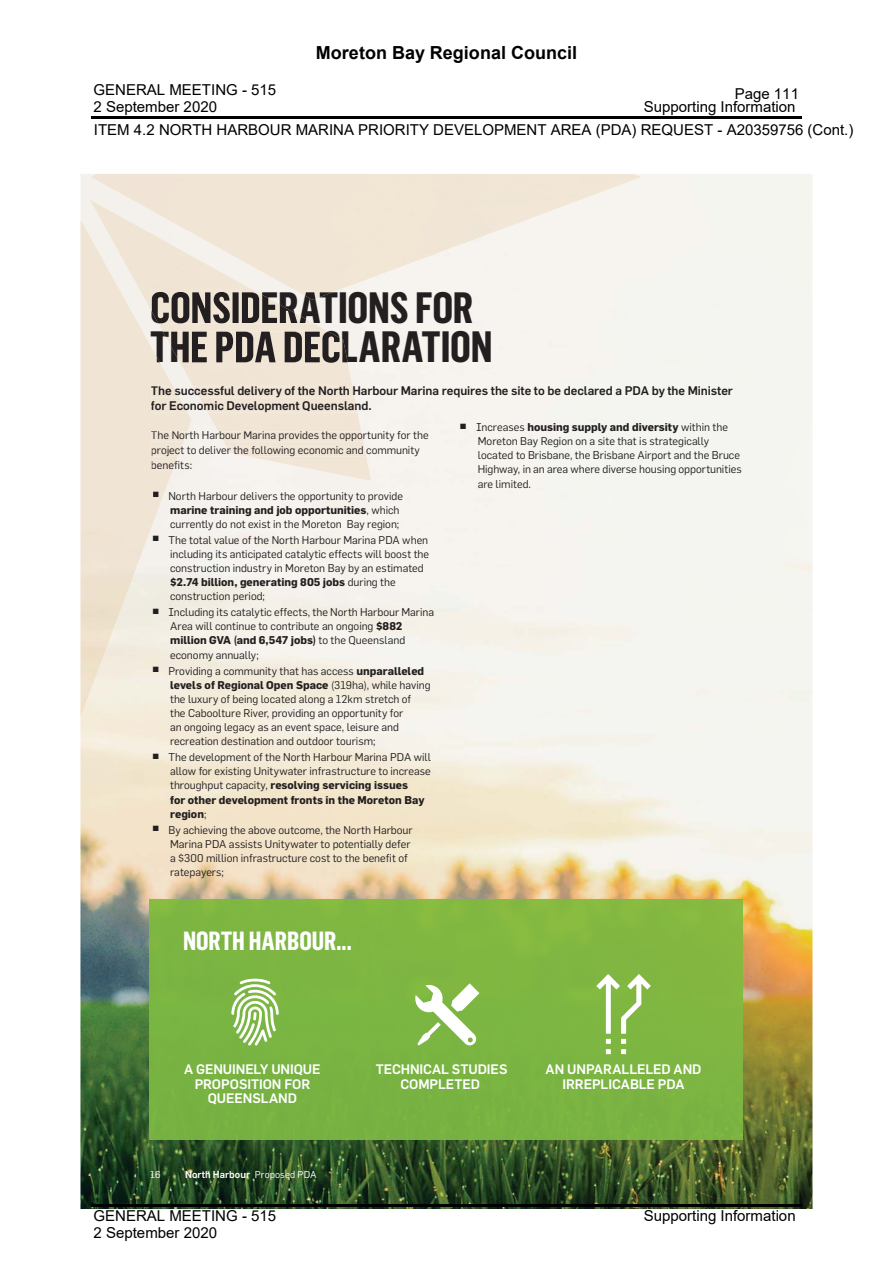
<style>
.page{position:relative;width:893px;height:1263px;background:#fff}
.page>*{position:absolute;margin:0;border:0;box-sizing:border-box;transform-origin:0 0}
.t1{font:700 43.05px/39.3px "Flama Cond";letter-spacing:-.005em;color:#231f20}
.t2{font:700 25.8px "Flama Cond";color:#fff}
.t3{font:700 18px "Arial";color:#000}
.t4{font:15px/17.2px "Arial";color:#000}
.t5{font:15px "Arial";color:#000}
.t6{font:500 13.5px/14.7px "Flama";letter-spacing:-.01em;color:#fff;text-align:center}
.t7{font:500 12.3px/14.7px "Flama";letter-spacing:-.005em;color:#231f20}
.t8{font:11.1px/14.1px "Flama";color:#231f20}
.t9{font:500 9.9px "Flama";letter-spacing:.005em;color:#fff}
.t10{font:9.9px "Flama";color:#fff}
.t11{font:7.35px "Flama";color:#231f20}
.s1{font-weight:700}
.s2{font-weight:400}
</style>
<div class="page">
<img style="left:80px;top:174px;width:732px;height:1035px">
<div style="left:150px;top:900px;width:593px;height:239px;background:#7cb542"></div>
<svg style="left:231px;top:979px;width:48px;height:67px"></svg>
<svg style="left:414px;top:983px;width:65px;height:63px"></svg>
<svg style="left:596px;top:974px;width:55px;height:80px"></svg>
<img style="left:80px;top:219px;width:112px;height:498px">
<img style="left:151px;top:386px;width:28px;height:12px">
<img style="left:151px;top:401px;width:29px;height:11px">
<img style="left:151px;top:431px;width:29px;height:11px">
<img style="left:152px;top:446px;width:28px;height:10px">
<img style="left:152px;top:461px;width:24px;height:8px">
<svg style="left:153px;top:492px;width:5px;height:5px"></svg>
<img style="left:151px;top:346px;width:9px;height:17px">
<img style="left:180px;top:363px;width:191px;height:118px">
<img style="left:193px;top:386px;width:162px;height:12px">
<div style="left:201px;top:401px;width:157px;height:11px;background:#f1e5d6"></div>
<img style="left:218px;top:431px;width:145px;height:11px">
<img style="left:226px;top:446px;width:140px;height:10px">
<img style="left:90px;top:292px;width:238px;height:39px">
<img style="left:152px;top:292px;width:162px;height:32px">
<img style="left:163px;top:331px;width:185px;height:32px">
<img style="left:90px;top:174px;width:552px;height:118px">
<img style="left:298px;top:292px;width:6px;height:8px">
<img style="left:304px;top:292px;width:30px;height:8px">
<hr style="left:91px;top:116px;width:711px;height:3px;background:#000">
<hr style="left:91px;top:1205px;width:711px;height:2px;background:#000">
<h3 class="t4" style="left:94px;top:81px;width:184px">GENERAL MEETING - 515<br>2 September 2020</h3>
<h3 class="t3" style="left:316px;top:43px;width:263px">Moreton Bay Regional Council</h3>
<h3 class="t5" style="left:735px;top:83px;width:66px">Page 111</h3>
<h3 class="t4" style="left:644px;top:98px;width:153px">Supporting Information</h3>
<h3 class="t5" style="left:94px;top:119px;width:761px">ITEM 4.2 NORTH HARBOUR MARINA PRIORITY DEVELOPMENT AREA (PDA) REQUEST - A20359756 (Cont.)</h3>
<h1 class="t1" style="left:150px;top:286px;width:344px">CONSIDERATIONS FOR<br>THE PDA DECLARATION</h1>
<p class="t7" style="left:151px;top:384px;width:583px">The successful delivery of the North Harbour Marina requires the site to be declared a PDA by the Minister for Economic Development Queensland.</p>
<p class="t8" style="left:151px;top:429px;width:279px;line-height:14.7px">The North Harbour Marina provides the opportunity for the project to deliver the following economic and community benefits:</p>
<p class="t8" style="left:168px;top:490px;width:236px">North Harbour delivers the opportunity to provide <span class="s1">marine training and job opportunities</span>, which currently do not exist in the Moreton Bay region;</p>
<p class="t8" style="left:170px;top:534px;width:261px;text-indent:-17px"><sup>π</sup> The total value of the North Harbour Marina PDA when including its anticipated catalytic effects will boost the construction industry in Moreton Bay by an estimated <span class="s1">$2.74 billion, generating 805 jobs</span> during the construction period;</p>
<p class="t8" style="left:170px;top:606px;width:266px;text-indent:-17px"><sup>π</sup> Including its catalytic effects, the North Harbour Marina Area will continue to contribute an ongoing <span class="s1">$882 million GVA (and 6,547 jobs)</span> to the Queensland economy annually;</p>
<p class="t8" style="left:170px;top:664px;width:262px;text-indent:-17px"><sup>π</sup> Providing a community that has access <span class="s1">unparalleled levels of Regional Open Space</span> (319ha), while having the luxury of being located along a 12km stretch of<br>the Caboolture River, providing an opportunity for<br>an ongoing legacy as an event space, leisure and recreation destination and outdoor tourism;</p>
<p class="t8" style="left:170px;top:751px;width:262px;text-indent:-17px"><sup>π</sup> The development of the North Harbour Marina PDA will allow for existing Unitywater infrastructure to increase throughput capacity, <span class="s1">resolving servicing issues<br>for other development fronts in the Moreton Bay region</span>;</p>
<p class="t8" style="left:170px;top:823px;width:244px;text-indent:-17px"><sup>π</sup> By achieving the above outcome, the North Harbour Marina PDA assists Unitywater to potentially defer a $300 million infrastructure cost to the benefit of ratepayers;</p>
<p class="t8" style="left:478px;top:421px;width:265px;text-indent:-17px"><sup>π</sup> Increases <span class="s1">housing supply and diversity</span> within the Moreton Bay Region on a site that is strategically located to Brisbane, the Brisbane Airport and the Bruce Highway, in an area where diverse housing opportunities are limited.</p>
<p class="t11" style="left:153px;top:492px;width:8px">π</p>
<h2 class="t2" style="left:183px;top:924px;width:170px">NORTH HARBOUR...</h2>
<p class="t6" style="left:184px;top:1063px;width:138px">A GENUINELY UNIQUE<br>PROPOSITION FOR<br>QUEENSLAND</p>
<p class="t6" style="left:376px;top:1063px;width:133px">TECHNICAL STUDIES<br>COMPLETED</p>
<p class="t6" style="left:546px;top:1063px;width:157px">AN UNPARALLELED AND<br>IRREPLICABLE PDA</p>
<p class="t10" style="left:150px;top:1171px;width:12px">16</p>
<p class="t9" style="left:185px;top:1171px;width:133px">North Harbour <span class="s2">Proposed PDA</span></p>
<h3 class="t4" style="left:94px;top:1207px;width:184px">GENERAL MEETING - 515</h3>
<h3 class="t4" style="left:644px;top:1207px;width:153px">Supporting Information</h3>
<h3 class="t4" style="left:94px;top:1225px;width:125px">2 September 2020</h3>
</div>
